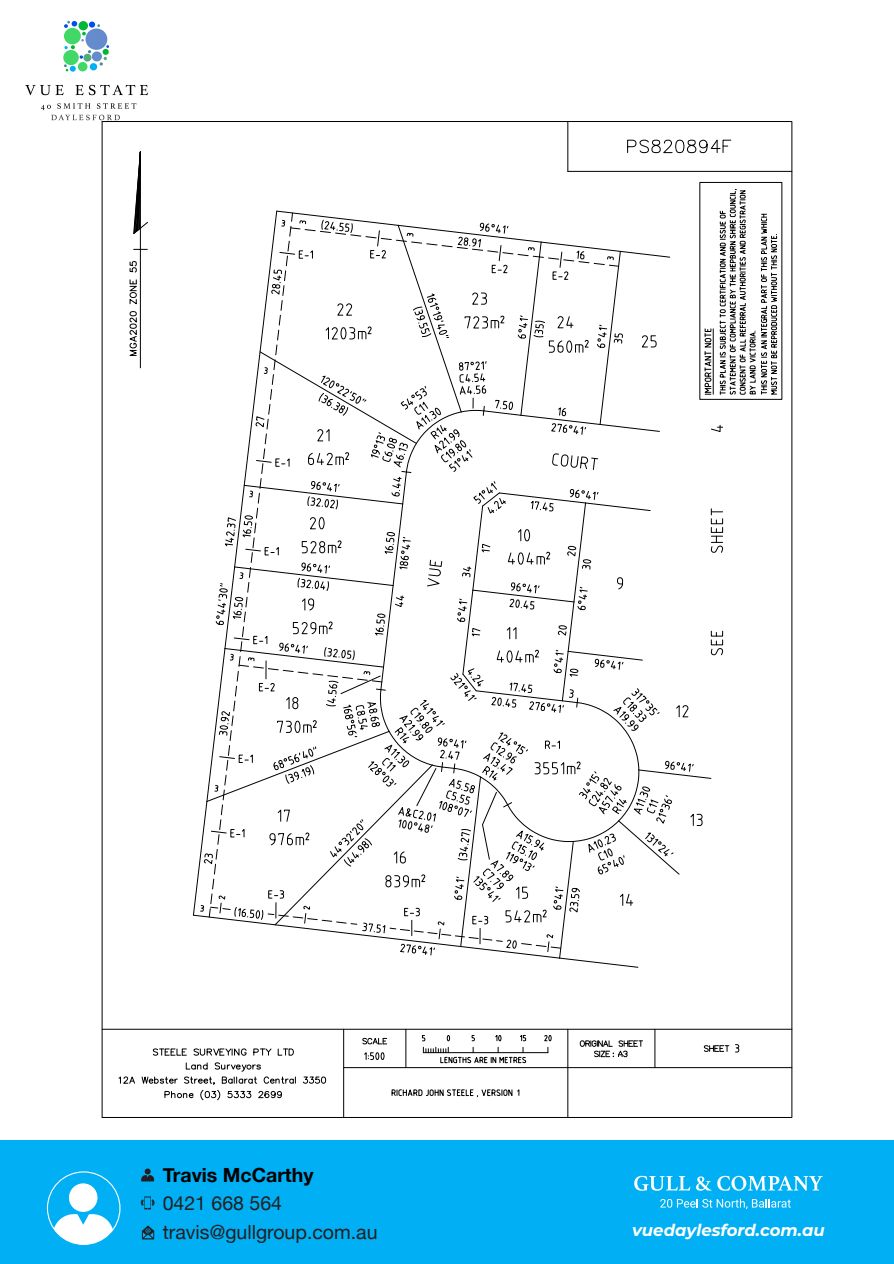
<style>
.page{position:relative;width:894px;height:1264px;background:#fff}
.page>*{position:absolute;margin:0;border:0;box-sizing:border-box;transform-origin:0 0}
.t1{font:19.5px/29px "Helvetica Neue";color:#231f20}
.t2{font:700 19.5px "Helvetica Neue";color:#000}
.t3{font:italic 700 16.5px "Montserrat";color:#fff}
</style>
<div class="page">
<hr style="left:567px;top:121px;width:1px;height:50px;background:#000">
<hr style="left:567px;top:171px;width:224px;height:1px;background:#000">
<hr style="left:343px;top:1067px;width:448px;height:1px;background:#000">
<hr style="left:567px;top:1029px;width:1px;height:88px;background:#000">
<hr style="left:343px;top:1029px;width:1px;height:88px;background:#000">
<svg style="left:735px;top:1044px;width:3px;height:8px"></svg>
<hr style="left:654px;top:1029px;width:1px;height:38px;background:#000">
<svg style="left:580px;top:1040px;width:62px;height:17px"></svg>
<svg style="left:391px;top:1089px;width:128px;height:7px"></svg>
<svg style="left:703px;top:1045px;width:25px;height:7px"></svg>
<hr style="left:102px;top:121px;width:1px;height:996px;background:#000">
<hr style="left:405px;top:1029px;width:1px;height:38px;background:#000">
<hr style="left:102px;top:1028px;width:689px;height:1px;background:#000">
<svg style="left:129px;top:311px;width:8px;height:44px"></svg>
<svg style="left:129px;top:279px;width:8px;height:25px"></svg>
<svg style="left:130px;top:261px;width:6px;height:11px"></svg>
<svg style="left:134px;top:249px;width:13px;height:1px"></svg>
<hr style="left:140px;top:152px;width:1px;height:216px;background:#000">
<hr style="left:423px;top:1052px;width:124px;height:1px;background:#000">
<svg style="left:423px;top:1047px;width:102px;height:16px"></svg>
<svg style="left:495px;top:1035px;width:6px;height:5px"></svg>
<svg style="left:544px;top:1035px;width:7px;height:5px"></svg>
<svg style="left:520px;top:1035px;width:5px;height:5px"></svg>
<svg style="left:422px;top:1035px;width:3px;height:5px"></svg>
<svg style="left:364px;top:1052px;width:20px;height:7px"></svg>
<svg style="left:362px;top:1037px;width:24px;height:7px"></svg>
<svg style="left:153px;top:1048px;width:33px;height:7px"></svg>
<svg style="left:194px;top:1048px;width:52px;height:7px"></svg>
<svg style="left:253px;top:1048px;width:18px;height:7px"></svg>
<svg style="left:278px;top:1048px;width:15px;height:7px"></svg>
<svg style="left:119px;top:1076px;width:16px;height:7px"></svg>
<svg style="left:142px;top:1062px;width:154px;height:37px"></svg>
<svg style="left:303px;top:1076px;width:23px;height:7px"></svg>
<svg style="left:627px;top:139px;width:104px;height:14px"></svg>
<svg style="left:193px;top:189px;width:584px;height:778px"></svg>
<svg style="left:25px;top:85px;width:39px;height:10px"></svg>
<svg style="left:75px;top:85px;width:73px;height:10px"></svg>
<svg style="left:41px;top:103px;width:107px;height:131px"></svg>
<svg style="left:64px;top:21px;width:45px;height:51px"></svg>
<div style="left:0;top:1139px;width:893px;height:124px;background:#00aff4"></div>
<svg style="left:634px;top:1175px;width:77px;height:15px"></svg>
<svg style="left:717px;top:1175px;width:105px;height:15px"></svg>
<svg style="left:660px;top:1198px;width:130px;height:11px"></svg>
<svg style="left:141px;top:1225px;width:14px;height:14px"></svg>
<svg style="left:141px;top:1168px;width:13px;height:13px"></svg>
<svg style="left:141px;top:1196px;width:13px;height:13px"></svg>
<svg style="left:54px;top:1183px;width:59px;height:61px"></svg>
<p class="t2" style="left:163px;top:1159px;width:152px">Travis McCarthy</p>
<p class="t1" style="left:163px;top:1189px;width:216px">0421 668 564 travis@gullgroup.com.au</p>
<p class="t3" style="left:632px;top:1217px;width:194px">vuedaylesford.com.au</p>
</div>
